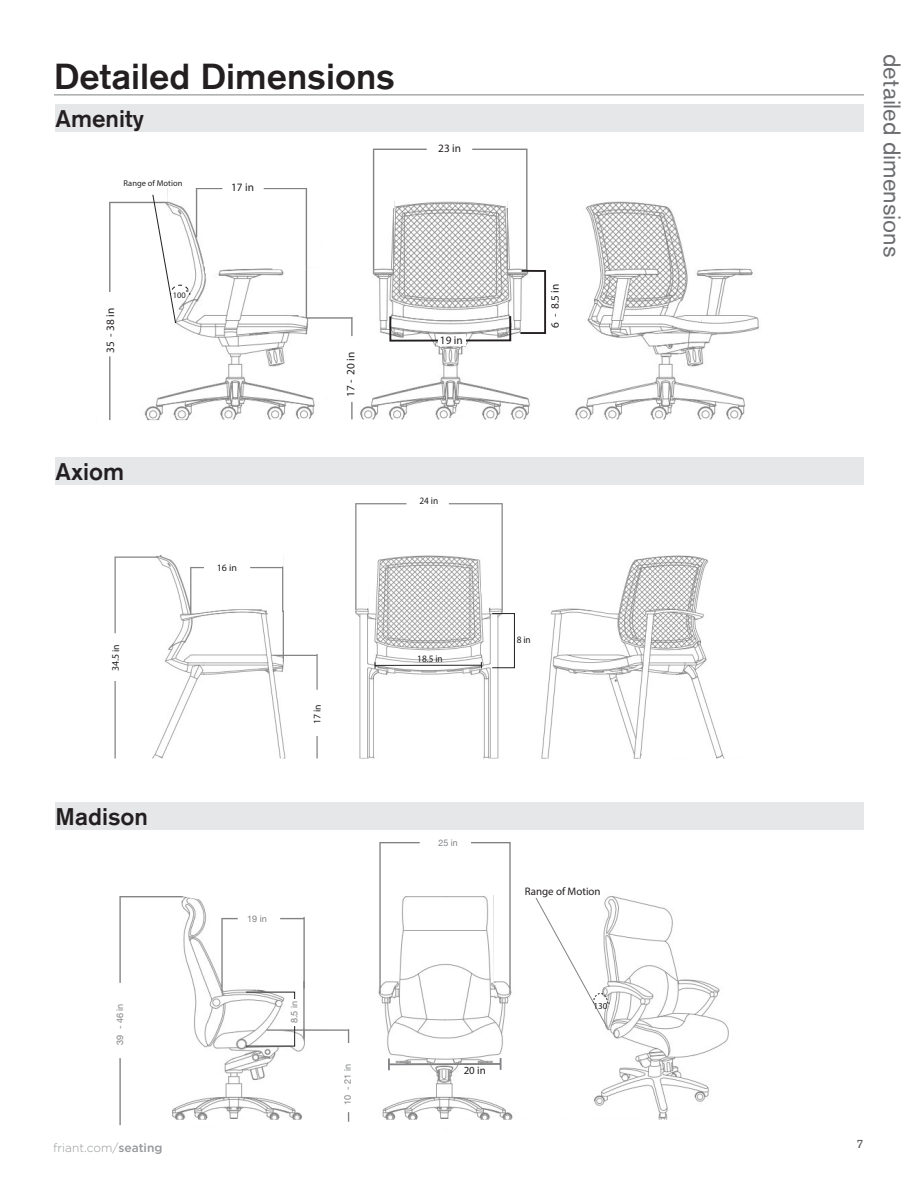
<style>
.page{position:relative;width:918px;height:1188px;background:#fff}
.page>*{position:absolute;margin:0;border:0;box-sizing:border-box;transform-origin:0 0}
.Page_Title{font:500 36px "Akzidenz Grotesk Pro";color:#231f20}
.t1{font:24px "Akzidenz Grotesk Pro";color:#6c6d70}
.Chart_Header{font:500 24px "Akzidenz Grotesk Pro";color:#231f20}
.Seating_Type_-Header{font:500 24px "Akzidenz Grotesk Pro";color:#231f20}
.t2{font:300 12px "Gotham";color:#95979a}
.t3{font:12px "Akzidenz Grotesk Pro";color:#4b4c4d}
.t4{font:11.25px "Myriad Pro";color:#231f20}
.t5{font:10.95px "Myriad Pro";color:#231f20}
.t6{font:10.05px "Myriad Pro";letter-spacing:-.01em;color:#231f20}
.t7{font:9.75px "Myriad Pro";letter-spacing:-.005em;color:#231f20;scale:.95 1}
.t8{font:9.75px "Myriad Pro";letter-spacing:-.005em;color:#231f20}
.t9{font:9.15px "Helvetica Neue";color:#808285}
.t10{font:9.15px "Myriad Pro";color:#231f20}
.t11{font:8.4px "Myriad Pro";color:#231f20}
.s1{font-size:11.25px}
.s2{font-weight:500}
</style>
<div class="page">
<hr style="left:54px;top:95px;width:810px;height:1px;background:#808285">
<div style="left:56px;top:104px;width:808px;height:27px;background:#e6e7e9"></div>
<img style="left:109px;top:148px;width:651px;height:273px">
<div style="left:100px;top:295px;width:23px;height:59px;background:#fff"></div>
<div style="left:225px;top:180px;width:37px;height:14px;background:#fff"></div>
<div style="left:346px;top:185px;width:14px;height:132px;background:#fff"></div>
<div style="left:347px;top:338px;width:11px;height:63px;background:#fff"></div>
<div style="left:159px;top:158px;width:151px;height:30px;background:#fff"></div>
<div style="left:428px;top:143px;width:43px;height:17px;background:#fff"></div>
<div style="left:387px;top:172px;width:131px;height:29px;background:#fff"></div>
<div style="left:447px;top:418px;width:23px;height:11px;background:#fff"></div>
<hr style="left:167px;top:180px;width:2px;height:22px;background:#fff">
<hr style="left:272px;top:267px;width:34px;height:3px;background:#fff">
<hr style="left:307px;top:267px;width:44px;height:3px;background:#fff">
<svg style="left:393px;top:201px;width:2px;height:7px"></svg>
<svg style="left:506px;top:201px;width:2px;height:7px"></svg>
<svg style="left:519px;top:269px;width:28px;height:66px"></svg>
<div style="left:389px;top:315px;width:122px;height:27px;border:2px solid #231f20"></div>
<div style="left:438px;top:335px;width:27px;height:11px;background:#fff"></div>
<svg style="left:152px;top:194px;width:38px;height:130px"></svg>
<img style="left:114px;top:503px;width:611px;height:256px">
<div style="left:111px;top:635px;width:11px;height:45px;background:#fff"></div>
<div style="left:407px;top:496px;width:42px;height:11px;background:#fff"></div>
<div style="left:159px;top:531px;width:129px;height:24px;background:#fff"></div>
<hr style="left:281px;top:552px;width:3px;height:14px;background:#fff">
<svg style="left:267px;top:610px;width:15px;height:2px"></svg>
<div style="left:284px;top:608px;width:37px;height:46px;background:#fff"></div>
<div style="left:205px;top:560px;width:42px;height:16px;background:#fff"></div>
<div style="left:314px;top:692px;width:8px;height:43px;background:#fff"></div>
<div style="left:366px;top:526px;width:128px;height:12px;background:#fff"></div>
<hr style="left:366px;top:520px;width:3px;height:88px;background:#fff">
<hr style="left:489px;top:532px;width:2px;height:76px;background:#fff">
<hr style="left:375px;top:665px;width:106px;height:1px;background:#231f20">
<div style="left:492px;top:613px;width:23px;height:55px;border:1px solid #231f20"></div>
<div style="left:56px;top:458px;width:808px;height:27px;background:#e6e7e9"></div>
<div style="left:56px;top:802px;width:808px;height:28px;background:#e6e7e9"></div>
<img style="left:119px;top:842px;width:610px;height:284px">
<svg style="left:182px;top:859px;width:142px;height:58px"></svg>
<div style="left:111px;top:985px;width:23px;height:70px;background:#fff"></div>
<div style="left:243px;top:905px;width:35px;height:24px;background:#fff"></div>
<div style="left:335px;top:1043px;width:23px;height:66px;background:#fff"></div>
<div style="left:342px;top:925px;width:14px;height:63px;background:#fff"></div>
<svg style="left:257px;top:986px;width:94px;height:43px"></svg>
<hr style="left:303px;top:981px;width:2px;height:56px;background:#808285">
<hr style="left:396px;top:893px;width:3px;height:88px;background:#fff">
<hr style="left:491px;top:892px;width:3px;height:91px;background:#fff">
<div style="left:424px;top:832px;width:46px;height:21px;background:#fff"></div>
<div style="left:394px;top:863px;width:102px;height:31px;background:#fff"></div>
<hr style="left:389px;top:1063px;width:112px;height:2px;background:#808285">
<svg style="left:388px;top:1058px;width:2px;height:12px"></svg>
<svg style="left:500px;top:1058px;width:2px;height:12px"></svg>
<svg style="left:535px;top:897px;width:73px;height:132px"></svg>
<div style="left:290px;top:999px;width:8px;height:27px;background:#fff"></div>
<p class="Page_Title" style="left:54px;top:53px;width:343px">Detailed Dimensions</p>
<p class="Chart_Header" style="left:56px;top:103px;width:90px">Amenity</p>
<p class="t11" style="left:124px;top:178px;width:60px">Range of Motion</p>
<p class="t4" style="left:231px;top:181px;width:24px">17 in</p>
<p class="t4" style="left:438px;top:141px;width:24px">23 in</p>
<p class="t4" style="left:103px;top:353px;width:47px;rotate:-90deg">35 - 38 in</p>
<p class="Seating_Type_-Header" style="left:56px;top:456px;width:70px">Axiom</p>
<p class="t6" style="left:109px;top:671px;width:29px;rotate:-90deg">34.5 in</p>
<p class="t11" style="left:173px;top:290px;width:18px">100<span class="s1">˚</span></p>
<p class="t8" style="left:217px;top:561px;width:22px">16 in</p>
<p class="Chart_Header" style="left:56px;top:801px;width:94px">Madison</p>
<p class="t4" style="left:344px;top:397px;width:47px;rotate:-90deg">17 - 20 in</p>
<p class="t6" style="left:311px;top:724px;width:21px;rotate:-90deg">17 in</p>
<p class="t9" style="left:113px;top:1045px;width:42px;rotate:-90deg">39 - 46 in</p>
<p class="t2" style="left:53px;top:1140px;width:111px">friant.com/<span class="s2">seating</span></p>
<p class="t9" style="left:247px;top:912px;width:21px">19 in</p>
<p class="t9" style="left:288px;top:1023px;width:24px;rotate:-90deg">8.5 in</p>
<p class="t9" style="left:341px;top:1105px;width:42px;rotate:-90deg">10 - 21 in</p>
<p class="t4" style="left:440px;top:333px;width:24px">19 in</p>
<p class="t4" style="left:548px;top:328px;width:46px;rotate:-90deg">6 - 8.5 in</p>
<p class="t7" style="left:419px;top:494px;width:21px">24 in</p>
<p class="t7" style="left:417px;top:653px;width:28px">18.5 in</p>
<p class="t7" style="left:517px;top:634px;width:16px">8 in</p>
<p class="t9" style="left:439px;top:837px;width:21px">25 in</p>
<p class="t5" style="left:525px;top:884px;width:77px">Range of Motion</p>
<p class="t5" style="left:464px;top:1064px;width:24px">20 in</p>
<p class="t10" style="left:593px;top:1000px;width:18px">130˚</p>
<h2 class="t1" style="left:908px;top:54px;width:205px;rotate:90deg">detailed dimensions</h2>
<p class="t3" style="left:857px;top:1136px;width:8px">7</p>
</div>
